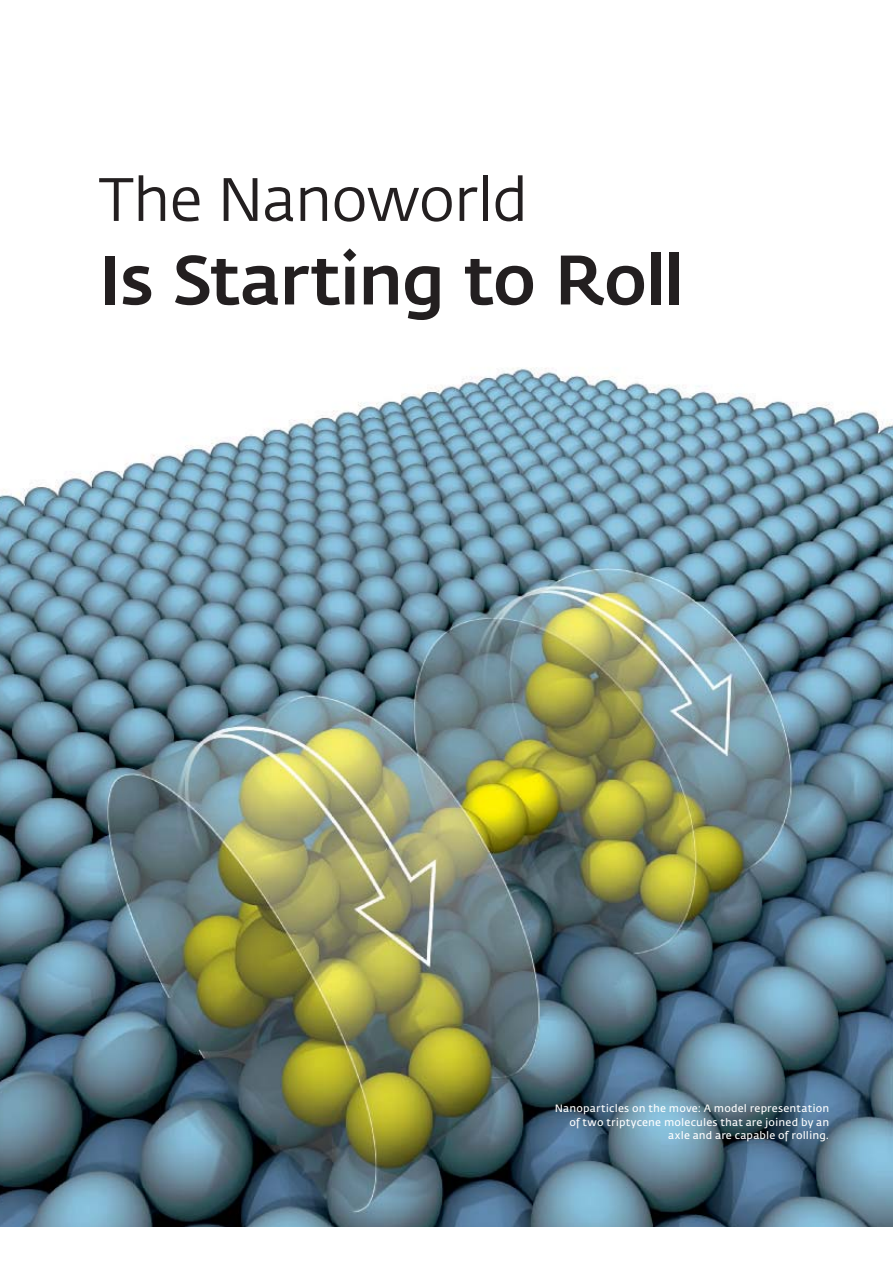
<style>
.page{position:relative;width:893px;height:1263px;background:#fff}
.page>*{position:absolute;margin:0;border:0;box-sizing:border-box;transform-origin:0 0}
.t1{font:500 69.15px "Fedra Sans";letter-spacing:-.03em;color:#231f20}
.t2{font:60.45px "Fedra Sans";letter-spacing:-.03em;color:#231f20}
.t3{font:10.5px/13.5px "Fedra Sans";letter-spacing:.015em;color:#fff;text-align:right}
</style>
<div class="page">
<img style="left:0;top:367px;width:893px;height:859px">
<h2 class="t2" style="left:99px;top:174px;width:431px">The Nanoworld</h2>
<h1 class="t1" style="left:99px;top:251px;width:587px">Is Starting to Roll</h1>
<p class="t3" style="left:555px;top:1102px;width:276px">Nanoparticles on the move: A model representation of two triptycene molecules that are joined by an axle and are capable of rolling.</p>
</div>
